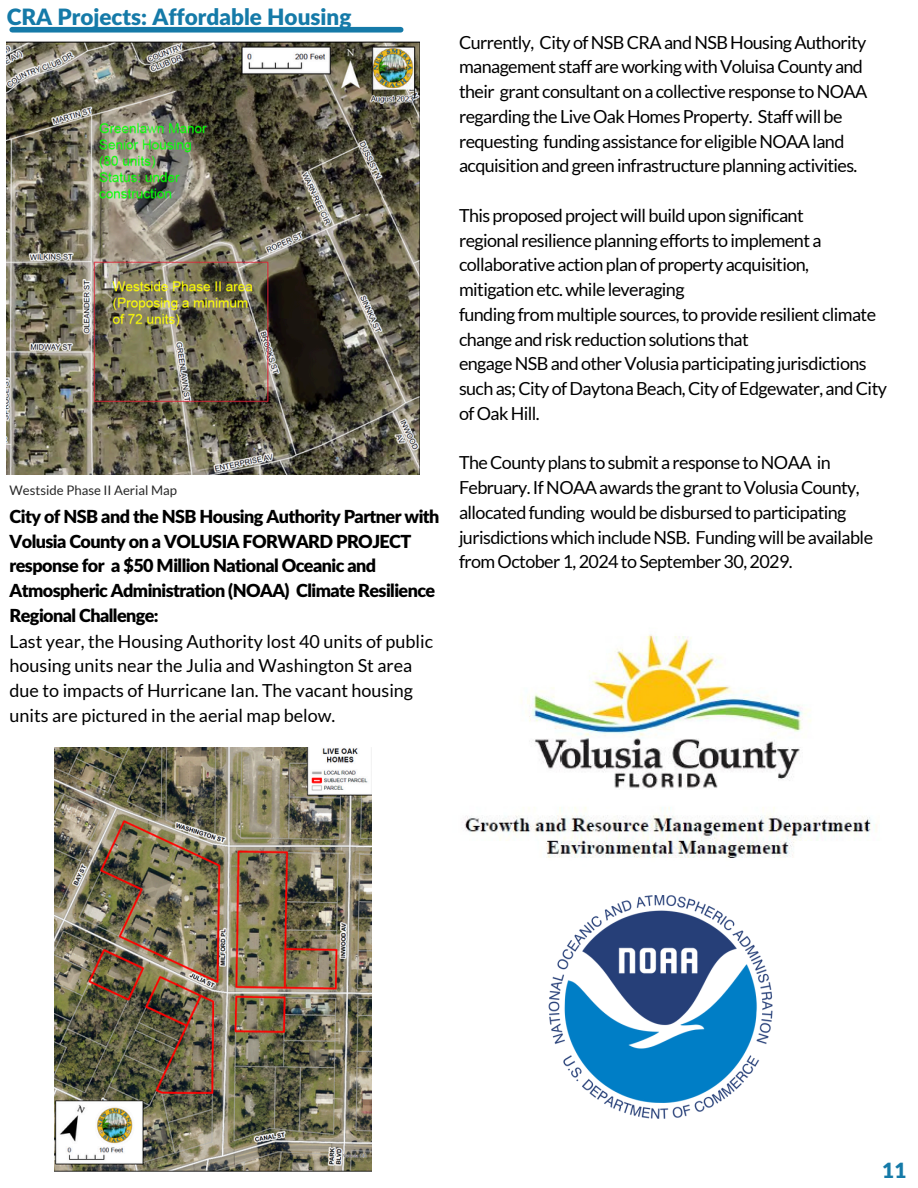
<style>
.page{position:relative;width:918px;height:1188px;background:#fff}
.page>*{position:absolute;margin:0;border:0;box-sizing:border-box;transform-origin:0 0}
.t1{font:900 22.5px "Lato Latin";color:#157aa8}
.t2{font:900 21px "Lato Latin";color:#157aa8}
.t3{font:18px/24.8px "Lato";letter-spacing:-.03em;color:#000}
.t4{font:900 18px/24.9px "Lato Latin";letter-spacing:-.03em;color:#000}
.t5{font:13.2px "Lato";color:#282828}
.s1{font-family:"Lato";font-weight:400}
</style>
<div class="page">
<div style="left:12px;top:27px;width:389px;height:6px;background:#157aa8"></div>
<img style="left:7px;top:41px;width:413px;height:433px">
<img style="left:54px;top:747px;width:318px;height:425px">
<img style="left:462px;top:634px;width:415px;height:224px">
<img style="left:548px;top:896px;width:224px;height:223px">
<h2 class="t1" style="left:7px;top:7px;width:346px">CRA Projects: Affordable Housing</h2>
<h2 class="t5" style="left:10px;top:482px;width:169px">Westside Phase II Aerial Map</h2>
<h2 class="t4" style="left:10px;top:505px;width:431px">City of NSB and the NSB Housing Authority Partner with Volusia County on a VOLUSIA FORWARD PROJECT response for a $50 Million National Oceanic and Atmospheric Administration (NOAA) Climate Resilience Regional Challenge:<br><span class="s1">Last year, the Housing Authority lost 40 units of public housing units near the Julia and Washington St area due to impacts of Hurricane Ian. The vacant housing units are pictured in the aerial map below.</span></h2>
<p class="t3" style="left:459px;top:29px;width:410px">Currently, City of NSB CRA and NSB Housing Authority management staff are working with Voluisa County and their grant consultant on a collective response to NOAA regarding the Live Oak Homes Property. Staff will be requesting funding assistance for eligible NOAA land acquisition and green infrastructure planning activities.</p>
<p class="t3" style="left:459px;top:202px;width:430px">This proposed project will build upon significant<br>regional resilience planning efforts to implement a collaborative action plan of property acquisition, mitigation etc. while leveraging<br>funding from multiple sources, to provide resilient climate change and risk reduction solutions that<br>engage NSB and other Volusia participating jurisdictions such as; City of Daytona Beach, City of Edgewater, and City of Oak Hill.</p>
<p class="t3" style="left:459px;top:450px;width:416px">The County plans to submit a response to NOAA in February. If NOAA awards the grant to Volusia County, allocated funding would be disbursed to participating jurisdictions which include NSB. Funding will be available from October 1, 2024 to September 30, 2029.</p>
<p class="t2" style="left:882px;top:1161px;width:26px">11</p>
</div>
